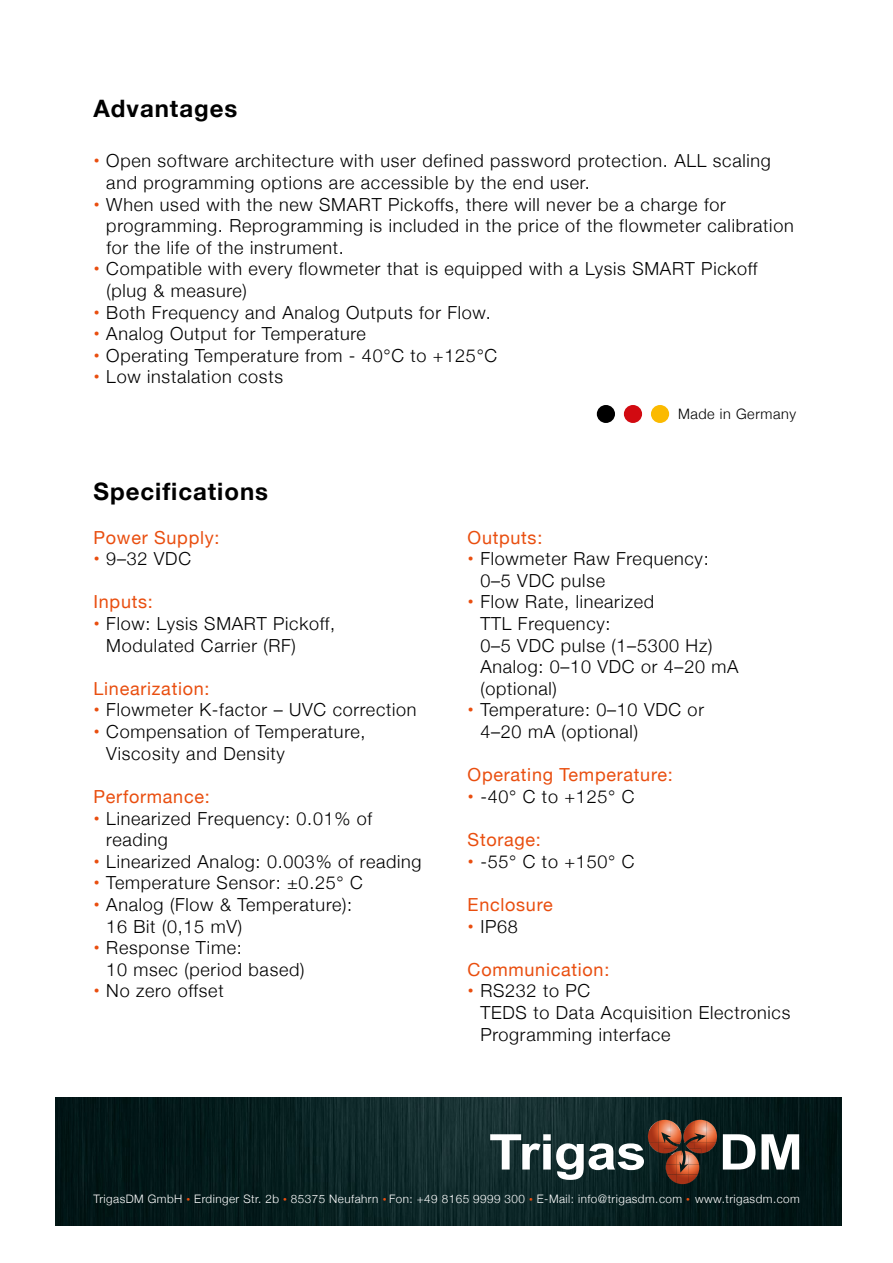
<style>
.page{position:relative;width:893px;height:1263px;background:#fff}
.page>*{position:absolute;margin:0;border:0;box-sizing:border-box;transform-origin:0 0}
.t1{font:700 24px "Helvetica Neue";letter-spacing:.04em;color:#000}
.t2{font:300 18px/21.6px "Helvetica Neue";letter-spacing:.04em;color:#000}
.t3{font:18px "Helvetica Neue";letter-spacing:.04em;color:#e94e0f}
.t4{font:300 14.4px "Helvetica Neue";letter-spacing:.04em;color:#000}
.t5{font:300 11.7px "Helvetica Neue";letter-spacing:.04em;color:#fff}
.s1{font-weight:400;color:#e94e0f}
.s2{font-size:7.65px;color:#e94e0f}
</style>
<div class="page">
<img style="left:55px;top:1097px;width:787px;height:128px">
<svg style="left:490px;top:1120px;width:227px;height:64px;background:#565550"></svg>
<svg style="left:723px;top:1134px;width:32px;height:35px"></svg>
<svg style="left:761px;top:1134px;width:38px;height:35px"></svg>
<div style="left:597px;top:405px;width:18px;height:18px;background:#000;border-radius:50%"></div>
<div style="left:624px;top:405px;width:18px;height:18px;background:#d20a11;border-radius:50%"></div>
<div style="left:651px;top:405px;width:18px;height:18px;background:#fbba00;border-radius:50%"></div>
<h1 class="t1" style="left:94px;top:90px;width:145px">Advantages</h1>
<p class="t2" style="left:106px;top:149px;width:666px;text-indent:-13px"><span class="s1">•</span> Open software architecture with user defined password protection. ALL scaling and programming options are accessible by the end user.</p>
<p class="t2" style="left:106px;top:192px;width:689px;text-indent:-13px"><span class="s1">•</span> When used with the new SMART Pickoffs, there will never be a charge for programming. Reprogramming is included in the price of the flowmeter calibration for the life of the instrument.</p>
<p class="t2" style="left:106px;top:257px;width:653px;text-indent:-13px"><span class="s1">•</span> Compatible with every flowmeter that is equipped with a Lysis SMART Pickoff (plug &amp; measure)</p>
<p class="t2" style="left:94px;top:300px;width:399px"><span class="s1">•</span> Both Frequency and Analog Outputs for Flow.</p>
<p class="t2" style="left:94px;top:322px;width:274px"><span class="s1">•</span> Analog Output for Temperature</p>
<p class="t2" style="left:94px;top:343px;width:405px"><span class="s1">•</span> Operating Temperature from - 40°C to +125°C</p>
<p class="t2" style="left:94px;top:365px;width:191px"><span class="s1">•</span> Low instalation costs</p>
<h1 class="t1" style="left:94px;top:473px;width:176px">Specifications</h1>
<p class="t3" style="left:94px;top:524px;width:127px">Power Supply:</p>
<p class="t2" style="left:94px;top:547px;width:99px"><span class="s1">•</span> 9–32 VDC</p>
<p class="t3" style="left:94px;top:589px;width:61px">Inputs:</p>
<p class="t2" style="left:106px;top:611px;width:230px;text-indent:-13px"><span class="s1">•</span> Flow: Lysis SMART Pickoff,<br>Modulated Carrier (RF)</p>
<p class="t3" style="left:94px;top:675px;width:118px">Linearization:</p>
<p class="t2" style="left:94px;top:698px;width:324px"><span class="s1">•</span> Flowmeter K-factor – UVC correction</p>
<p class="t2" style="left:106px;top:719px;width:261px;text-indent:-13px"><span class="s1">•</span> Compensation of Temperature,<br>Viscosity and Density</p>
<p class="t3" style="left:94px;top:783px;width:118px">Performance:</p>
<p class="t2" style="left:106px;top:806px;width:267px;text-indent:-13px"><span class="s1">•</span> Linearized Frequency: 0.01% of reading</p>
<p class="t2" style="left:94px;top:849px;width:330px"><span class="s1">•</span> Linearized Analog: 0.003% of reading</p>
<p class="t2" style="left:94px;top:871px;width:271px"><span class="s1">•</span> Temperature Sensor: ±0.25° C</p>
<p class="t2" style="left:106px;top:892px;width:247px;text-indent:-13px"><span class="s1">•</span> Analog (Flow &amp; Temperature):<br>16 Bit (0,15 mV)</p>
<p class="t2" style="left:106px;top:935px;width:200px;text-indent:-13px"><span class="s1">•</span> Response Time:<br>10 msec (period based)</p>
<p class="t2" style="left:94px;top:979px;width:132px"><span class="s1">•</span> No zero offset</p>
<p class="t4" style="left:678px;top:402px;width:120px">Made in Germany</p>
<p class="t3" style="left:468px;top:524px;width:76px">Outputs:</p>
<p class="t2" style="left:480px;top:547px;width:230px;text-indent:-13px"><span class="s1">•</span> Flowmeter Raw Frequency:<br>0–5 VDC pulse</p>
<p class="t2" style="left:480px;top:590px;width:260px;text-indent:-13px"><span class="s1">•</span> Flow Rate, linearized<br>TTL Frequency:<br>0–5 VDC pulse (1–5300 Hz)<br>Analog: 0–10 VDC or 4–20 mA (optional)</p>
<p class="t2" style="left:480px;top:698px;width:225px;text-indent:-13px"><span class="s1">•</span> Temperature: 0–10 VDC or<br>4–20 mA (optional)</p>
<p class="t3" style="left:468px;top:762px;width:207px">Operating Temperature:</p>
<p class="t2" style="left:468px;top:784px;width:168px"><span class="s1">•</span> -40° C to +125° C</p>
<p class="t3" style="left:468px;top:827px;width:75px">Storage:</p>
<p class="t2" style="left:468px;top:849px;width:168px"><span class="s1">•</span> -55° C to +150° C</p>
<p class="t3" style="left:468px;top:891px;width:87px">Enclosure</p>
<p class="t2" style="left:468px;top:914px;width:52px"><span class="s1">•</span> IP68</p>
<p class="t3" style="left:468px;top:956px;width:143px">Communication:</p>
<p class="t2" style="left:480px;top:979px;width:311px;text-indent:-13px"><span class="s1">•</span> RS232 to PC<br>TEDS to Data Acquisition Electronics<br>Programming interface</p>
<p class="t5" style="left:94px;top:1190px;width:708px">TrigasDM GmbH <span class="s2">•</span> Erdinger Str. 2b <span class="s2">•</span> 85375 Neufahrn <span class="s2">•</span> Fon: +49 8165 9999 300 <span class="s2">•</span> E-Mail: info@trigasdm.com <span class="s2">•</span> www.trigasdm.com</p>
</div>
